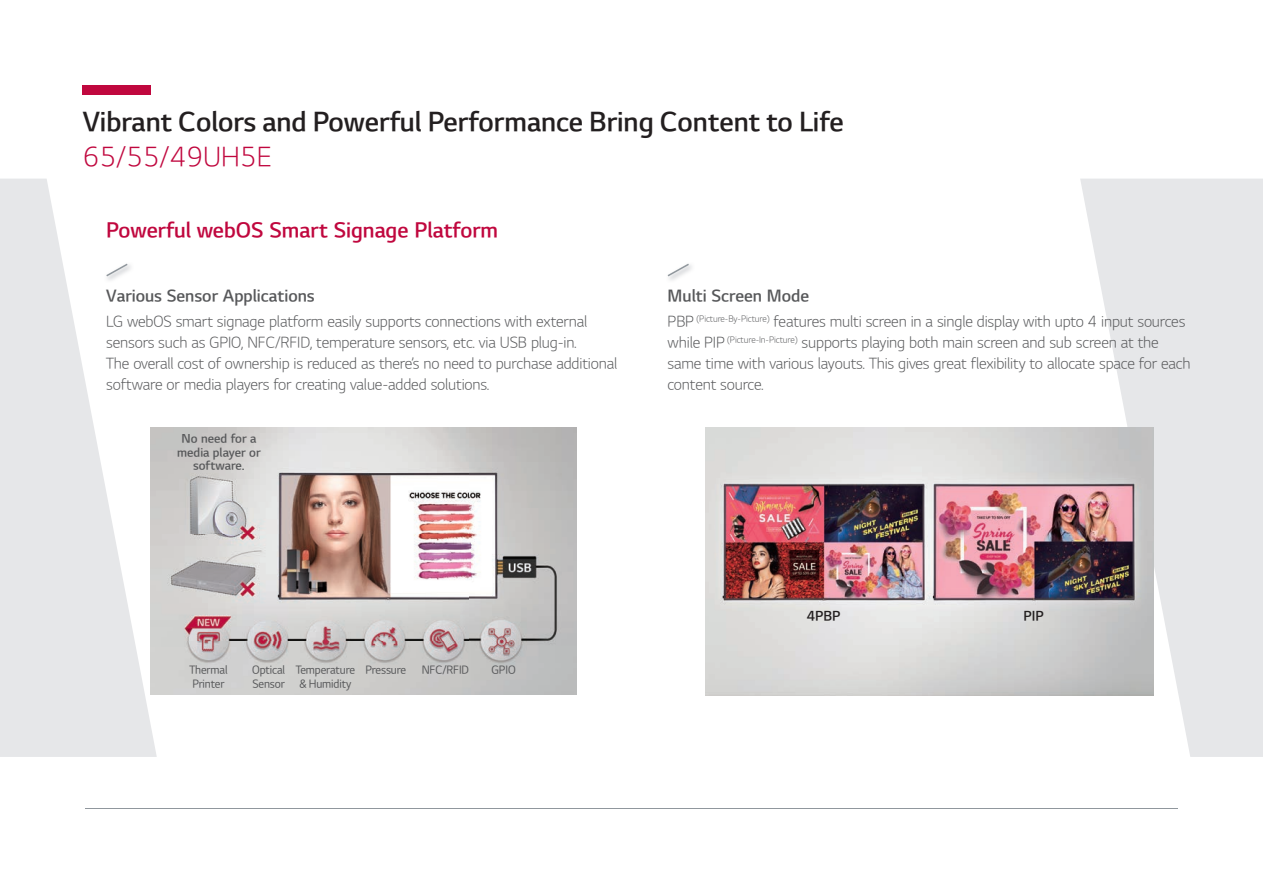
<style>
.page{position:relative;width:1263px;height:893px;background:#fff}
.page>*{position:absolute;margin:0;border:0;box-sizing:border-box;transform-origin:0 0}
.t1{font:27px "LG Sm Haotf TSB";color:#231f20}
.t2{font:27px "LG Sm Haotf TL";color:#c0073e}
.t3{font:21px "LG Sm Haotf TSB";color:#c0073e}
.t4{font:16.5px "LG Sm Haotf TSB";color:#57585a}
.t5{font:15px/21px "LG Sm Haotf TL";letter-spacing:-.01em;color:#57585a}
.t6{font:13.5px "LG Sm Haotf TSB";color:#231f20}
.t7{font:12px/13.5px "LG Sm Haotf TSB";color:#57585a;text-align:center}
.t8{font:11.25px/14.1px "LG Sm Haotf TR";letter-spacing:-.01em;color:#57585a}
</style>
<div class="page">
<svg style="left:1080px;top:179px;width:183px;height:578px;fill:#e6e7e9"></svg>
<svg style="left:0;top:179px;width:157px;height:578px;fill:#e6e7e9"></svg>
<div style="left:83px;top:85px;width:68px;height:9px;background:#c0073e"></div>
<hr style="left:85px;top:808px;width:1093px;height:1px;background:#90979d">
<img style="left:667px;top:263px;width:25px;height:17px">
<svg style="left:668px;top:264px;width:21px;height:12px"></svg>
<img style="left:104px;top:262px;width:30px;height:21px">
<svg style="left:106px;top:264px;width:22px;height:12px"></svg>
<img style="left:705px;top:428px;width:448px;height:268px">
<img style="left:151px;top:427px;width:425px;height:268px">
<h1 class="t1" style="left:83px;top:108px;width:763px">Vibrant Colors and Powerful Performance Bring Content to Life</h1>
<h1 class="t2" style="left:83px;top:143px;width:191px">65/55/49UH5E</h1>
<h2 class="t3" style="left:106px;top:220px;width:393px">Powerful webOS Smart Signage Platform</h2>
<p class="t4" style="left:106px;top:288px;width:210px">Various Sensor Applications</p>
<p class="t5" style="left:106px;top:312px;width:512px">LG webOS smart signage platform easily supports connections with external sensors such as GPIO, NFC/RFID, temperature sensors, etc. via USB plug-in.<br>The overall cost of ownership is reduced as there’s no need to purchase additional software or media players for creating value-added solutions.</p>
<p class="t7" style="left:177px;top:433px;width:85px">No need for a media player or software.</p>
<p class="t4" style="left:668px;top:288px;width:143px">Multi Screen Mode</p>
<p class="t5" style="left:668px;top:311px;width:524px">PBP <sup>(Picture-By-Picture)</sup> features multi screen in a single display with upto 4 input sources while PIP <sup>(Picture-In-Picture)</sup> supports playing both main screen and sub screen at the same time with various layouts. This gives great flexibility to allocate space for each content source.</p>
<p class="t8" style="left:189px;top:663px;width:40px">Thermal<br>Printer</p>
<p class="t8" style="left:252px;top:663px;width:34px">Optical<br>Sensor</p>
<p class="t8" style="left:365px;top:663px;width:42px">Pressure</p>
<p class="t8" style="left:422px;top:663px;width:49px">NFC/RFID</p>
<p class="t8" style="left:491px;top:663px;width:26px">GPIO</p>
<p class="t8" style="left:296px;top:663px;width:61px;text-align:center">Temperature &amp; Humidity</p>
<p class="t6" style="left:807px;top:609px;width:35px">4PBP</p>
<p class="t6" style="left:1023px;top:609px;width:22px">PIP</p>
</div>
